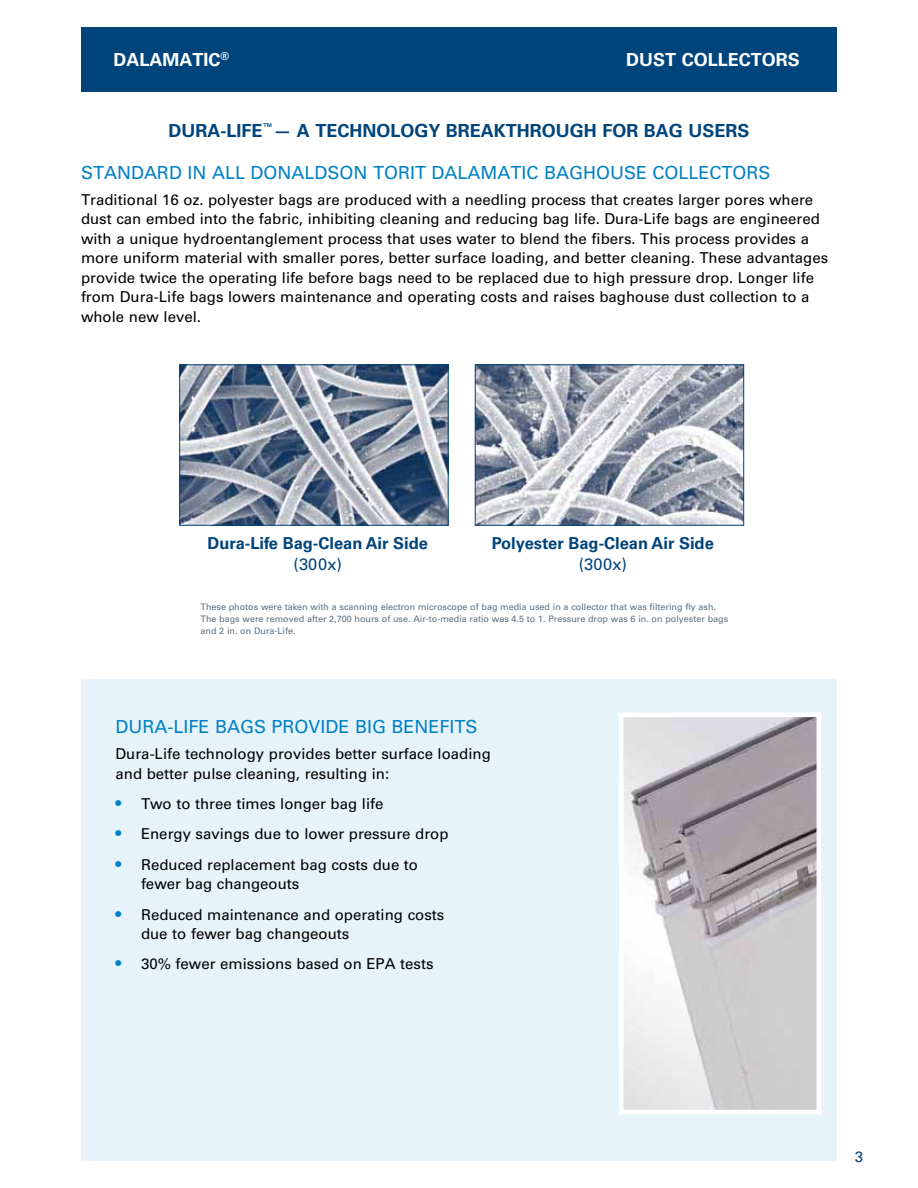
<style>
.page{position:relative;width:918px;height:1188px;background:#fff}
.page>*{position:absolute;margin:0;border:0;box-sizing:border-box;transform-origin:0 0}
.t1{font:18px "Univers LT Std";color:#0081c6}
.t2{font:700 18px "Univers LT Std";color:#00447c}
.t3{font:700 18px "Univers LT Std";color:#fff}
.t4{font:700 16.5px "Univers LT Std";color:#00447c}
.t5{font:16.5px "Univers LT Std";color:#00447c}
.t6{font:15px/19.5px "Univers LT Std";color:#000}
.t7{font:15px "Univers LT Std";color:#00447c}
.t8{font:9px/12px "Univers LT Std";color:#5c6f7c}
.s1{font-weight:700;font-size:16.5px;color:#0081c6}
</style>
<div class="page">
<div style="left:81px;top:27px;width:756px;height:65px;background:#00447c"></div>
<div style="left:81px;top:680px;width:756px;height:481px;background:#e7f3fa"></div>
<img style="left:624px;top:718px;width:192px;height:391px">
<div style="left:619px;top:713px;width:202px;height:401px;border:4px solid #fff"></div>
<img style="left:477px;top:366px;width:265px;height:158px">
<div style="left:475px;top:364px;width:269px;height:162px;border:1px solid #00447c"></div>
<img style="left:181px;top:366px;width:266px;height:158px">
<div style="left:179px;top:364px;width:270px;height:162px;border:1px solid #00447c"></div>
<p class="t3" style="left:113px;top:49px;width:117px">DALAMATIC<sup>®</sup></p>
<p class="t3" style="left:626px;top:49px;width:14px">DUST</p>
<p class="t3" style="left:682px;top:49px;width:13px">COLLECTORS</p>
<p class="t2" style="left:169px;top:120px;width:582px">DURA-LIFE<sup>™</sup>— A TECHNOLOGY BREAKTHROUGH FOR BAG USERS</p>
<p class="t1" style="left:81px;top:161px;width:14px">standard</p>
<p class="t1" style="left:188px;top:161px;width:37px">in all</p>
<p class="t1" style="left:251px;top:161px;width:14px">donaldson</p>
<p class="t1" style="left:373px;top:161px;width:12px">torit</p>
<p class="t1" style="left:432px;top:161px;width:13px">dalamatic</p>
<p class="t1" style="left:544px;top:161px;width:13px">bag</p>
<p class="t1" style="left:583px;top:161px;width:27px">house</p>
<p class="t1" style="left:653px;top:161px;width:13px">collectors</p>
<p class="t6" style="left:81px;top:190px;width:749px">Traditional 16 oz. polyester bags are produced with a needling process that creates larger pores where dust can embed into the fabric, inhibiting cleaning and reducing bag life. Dura-Life bags are engineered with a unique hydroentanglement process that uses water to blend the fibers. This process provides a more uniform material with smaller pores, better surface loading, and better cleaning. These advantages provide twice the operating life before bags need to be replaced due to high pressure drop. Longer life from Dura-Life bags lowers maintenance and operating costs and raises baghouse dust collection to a whole new level.</p>
<p class="t4" style="left:208px;top:533px;width:222px">DURA-LIFE BAG-CLEAN AIR SIDE</p>
<p class="t5" style="left:294px;top:554px;width:50px">(300x)</p>
<p class="t4" style="left:492px;top:533px;width:224px">POLYESTER BAG-CLEAN AIR SIDE</p>
<p class="t5" style="left:579px;top:554px;width:50px">(300x)</p>
<p class="t8" style="left:201px;top:601px;width:529px">These photos were taken with a scanning electron microscope of bag media used in a collector that was filtering fly ash.<br>The bags were removed after 2,700 hours of use. Air-to-media ratio was 4.5 to 1. Pressure drop was 6 in. on polyester bags and 2 in. on Dura-Life.</p>
<p class="t1" style="left:115px;top:716px;width:27px">Dura</p>
<p class="t1" style="left:167px;top:716px;width:25px">-Life</p>
<p class="t1" style="left:215px;top:716px;width:14px">bags</p>
<p class="t1" style="left:272px;top:716px;width:12px">provide</p>
<p class="t1" style="left:355px;top:716px;width:11px">big</p>
<p class="t1" style="left:392px;top:716px;width:12px">benefits</p>
<p class="t6" style="left:116px;top:744px;width:377px">Dura-Life technology provides better surface loading and better pulse cleaning, resulting in:</p>
<p class="t6" style="left:116px;top:794px;width:270px"><span class="s1">•</span> Two to three times longer bag life</p>
<p class="t6" style="left:116px;top:824px;width:335px"><span class="s1">•</span> Energy savings due to lower pressure drop</p>
<p class="t6" style="left:141px;top:855px;width:279px;text-indent:-26px"><span class="s1">•</span> Reduced replacement bag costs due to fewer bag changeouts</p>
<p class="t6" style="left:141px;top:905px;width:305px;text-indent:-26px"><span class="s1">•</span> Reduced maintenance and operating costs due to fewer bag changeouts</p>
<p class="t6" style="left:116px;top:954px;width:320px"><span class="s1">•</span> 30% fewer emissions based on EPA tests</p>
<p class="t7" style="left:855px;top:1148px;width:10px">3</p>
</div>
